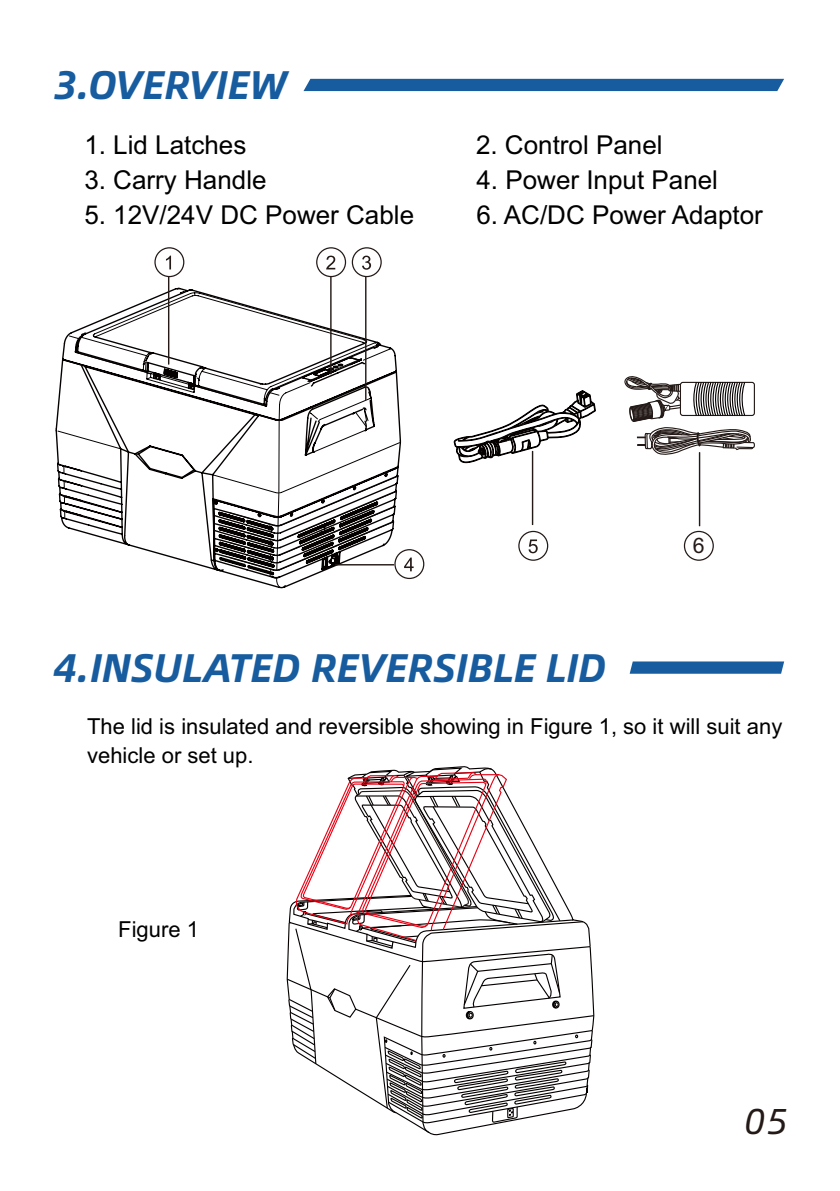
<style>
.page{position:relative;width:840px;height:1191px;background:#fff}
.page>*{position:absolute;margin:0;border:0;box-sizing:border-box;transform-origin:0 0}
.t1{font:italic 700 40px "Alibaba Sans";color:#175c9f}
.t2{font:italic 36px "Alibaba Sans";color:#231916}
.t3{font:26px "Arial";color:#000}
.t4{font:22px/28.2px "Arial";color:#000}
.t5{font:21.4px "Arial";color:#231916}
</style>
<div class="page">
<div style="left:303px;top:79px;width:480px;height:12px;background:#175c9f"></div>
<svg style="left:56px;top:351px;width:344px;height:173px"></svg>
<svg style="left:63px;top:288px;width:304px;height:243px"></svg>
<svg style="left:77px;top:289px;width:322px;height:300px"></svg>
<hr style="left:168px;top:276px;width:1px;height:89px;background:#231916">
<hr style="left:330px;top:276px;width:1px;height:98px;background:#231916">
<hr style="left:365px;top:276px;width:1px;height:124px;background:#231916">
<svg style="left:316px;top:247px;width:65px;height:30px"></svg>
<svg style="left:228px;top:475px;width:196px;height:104px"></svg>
<svg style="left:154px;top:247px;width:30px;height:30px"></svg>
<svg style="left:453px;top:390px;width:142px;height:73px"></svg>
<hr style="left:531px;top:451px;width:2px;height:74px;background:#231916">
<svg style="left:518px;top:531px;width:30px;height:30px"></svg>
<svg style="left:683px;top:531px;width:30px;height:30px"></svg>
<hr style="left:698px;top:452px;width:2px;height:74px;background:#231916">
<svg style="left:624px;top:376px;width:131px;height:82px"></svg>
<svg style="left:629px;top:661px;width:154px;height:12px;background:#2465a4"></svg>
<svg style="left:286px;top:767px;width:308px;height:369px"></svg>
<h1 class="t1" style="left:53px;top:68px;width:235px">3.OVERVIEW</h1>
<p class="t3" style="left:84px;top:135px;width:163px">1. Lid Latches</p>
<p class="t3" style="left:476px;top:135px;width:188px">2. Control Panel</p>
<p class="t3" style="left:84px;top:170px;width:184px">3. Carry Handle</p>
<p class="t3" style="left:476px;top:170px;width:243px">4. Power Input Panel</p>
<p class="t3" style="left:84px;top:205px;width:331px">5. 12V/24V DC Power Cable</p>
<p class="t3" style="left:476px;top:205px;width:288px">6. AC/DC Power Adaptor</p>
<p class="t5" style="left:692px;top:538px;width:13px">6</p>
<h1 class="t1" style="left:53px;top:650px;width:554px">4.INSULATED REVERSIBLE LID</h1>
<p class="t4" style="left:87px;top:714px;width:696px">The lid is insulated and reversible showing in Figure 1, so it will suit any vehicle or set up.</p>
<p class="t4" style="left:118px;top:917px;width:82px">Figure 1</p>
<h2 class="t2" style="left:744px;top:1106px;width:44px">05</h2>
</div>
